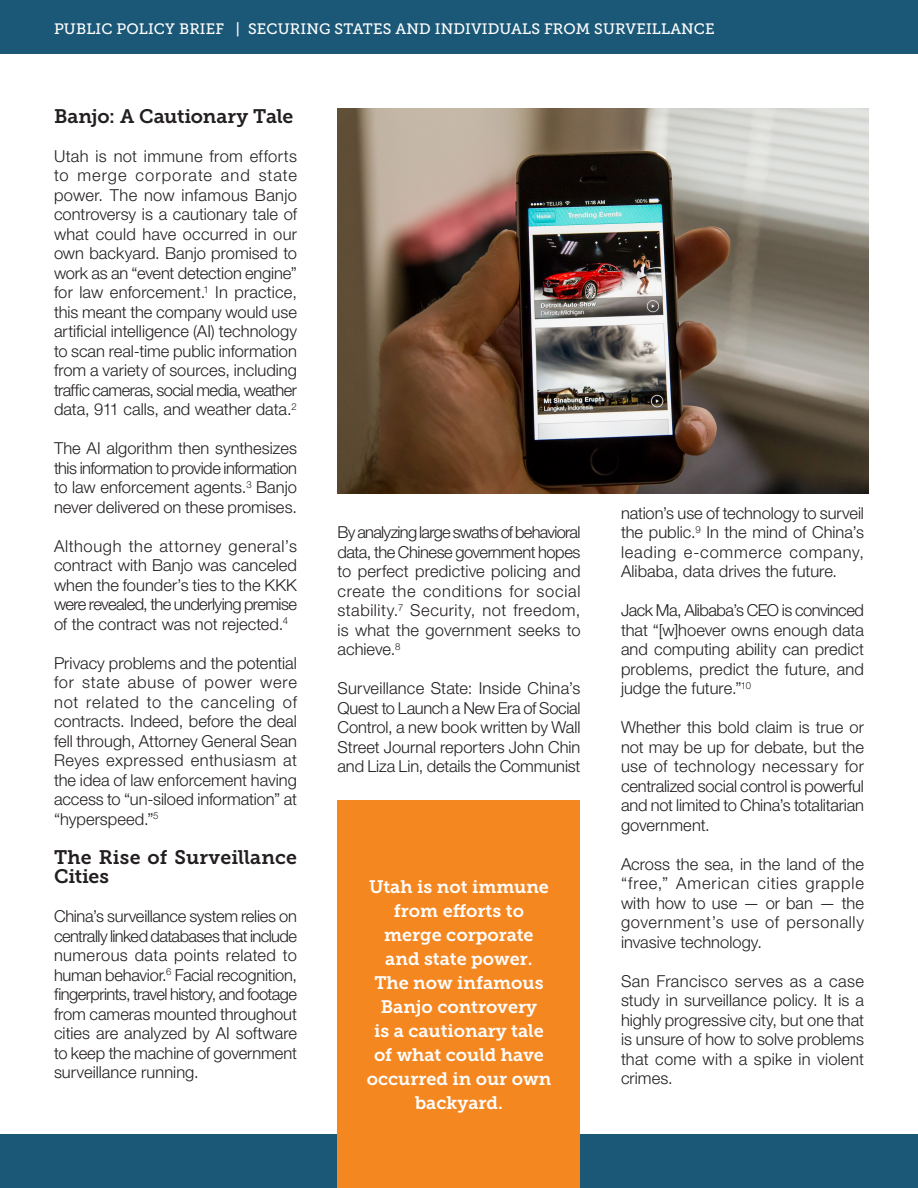
<style>
.page{position:relative;width:918px;height:1188px;background:#fff}
.page>*{position:absolute;margin:0;border:0;box-sizing:border-box;transform-origin:0 0}
.t1{font:19.5px/19.5px "Museo Slab 700";color:#231f20}
.t2{font:18px/24px "Museo Slab 700";color:#fff;text-align:center}
.t3{font:300 16.5px/19.5px "Helvetica Neue LT Pro";color:#231f20;text-align:justify}
.t4{font:15px "Museo Slab 500";letter-spacing:.01em;color:#fff}
</style>
<div class="page">
<div style="left:0;top:1134px;width:918px;height:54px;background:#1b5877"></div>
<div style="left:0;top:0;width:918px;height:54px;background:#1b5877"></div>
<img style="left:338px;top:108px;width:531px;height:386px">
<div style="left:338px;top:800px;width:242px;height:388px;background:#f58721"></div>
<p class="t4" style="left:54px;top:20px;width:662px">PUBLIC POLICY BRIEF | SECURING STATES AND INDIVIDUALS FROM SURVEILLANCE</p>
<p class="t1" style="left:54px;top:106px;width:241px">Banjo: A Cautionary Tale</p>
<p class="t3" style="left:54px;top:146px;width:245px">Utah is not immune from efforts to merge corporate and state power. The now infamous Banjo controversy is a cautionary tale of what could have occurred in our own backyard. Banjo promised to work as an “event detection engine” for law enforcement.<sup>1</sup> In practice, this meant the company would use artificial intelligence (AI) technology to scan real-time public information from a variety of sources, including traffic cameras, social media, weather data, 911 calls, and weather data.<sup>2</sup></p>
<p class="t3" style="left:54px;top:438px;width:245px">The AI algorithm then synthesizes this information to provide information to law enforcement agents.<sup>3</sup> Banjo never delivered on these promises.</p>
<p class="t3" style="left:54px;top:536px;width:245px">Although the attorney general’s contract with Banjo was canceled when the founder’s ties to the KKK were revealed, the underlying premise of the contract was not rejected.<sup>4</sup></p>
<p class="t3" style="left:54px;top:653px;width:244px">Privacy problems and the potential for state abuse of power were not related to the canceling of contracts. Indeed, before the deal fell through, Attorney General Sean Reyes expressed enthusiasm at the idea of law enforcement having access to “un-siloed information” at “hyperspeed.”<sup>5</sup></p>
<p class="t1" style="left:54px;top:847px;width:245px">The Rise of Surveillance<br>Cities</p>
<p class="t3" style="left:54px;top:906px;width:245px">China’s surveillance system relies on centrally linked databases that include numerous data points related to human behavior.<sup>6</sup> Facial recognition, fingerprints, travel history, and footage from cameras mounted throughout cities are analyzed by AI software to keep the machine of government surveillance running.</p>
<p class="t3" style="left:338px;top:522px;width:245px">By analyzing large swaths of behavioral data, the Chinese government hopes to perfect predictive policing and create the conditions for social stability.<sup>7</sup> Security, not freedom, is what the government seeks to achieve.<sup>8</sup></p>
<p class="t3" style="left:338px;top:678px;width:245px">Surveillance State: Inside China’s Quest to Launch a New Era of Social Control, a new book written by Wall Street Journal reporters John Chin and Liza Lin, details the Communist</p>
<p class="t2" style="left:367px;top:875px;width:186px">Utah is not immune from efforts to merge corporate and state power.<br>The now infamous<br>Banjo controvery<br>is a cautionary tale of what could have occurred in our own backyard.</p>
<p class="t3" style="left:621px;top:503px;width:245px">nation’s use of technology to surveil the public.<sup>9</sup> In the mind of China’s leading e-commerce company, Alibaba, data drives the future.</p>
<p class="t3" style="left:621px;top:600px;width:245px">Jack Ma, Alibaba’s CEO is convinced that “[w]hoever owns enough data and computing ability can predict problems, predict the future, and judge the future.”<sup>10</sup></p>
<p class="t3" style="left:621px;top:717px;width:245px">Whether this bold claim is true or not may be up for debate, but the use of technology necessary for centralized social control is powerful and not limited to China’s totalitarian government.</p>
<p class="t3" style="left:621px;top:854px;width:245px">Across the sea, in the land of the “free,” American cities grapple with how to use — or ban — the government’s use of personally invasive technology.</p>
<p class="t3" style="left:621px;top:971px;width:245px">San Francisco serves as a case study in surveillance policy. It is a highly progressive city, but one that is unsure of how to solve problems that come with a spike in violent crimes.</p>
</div>
